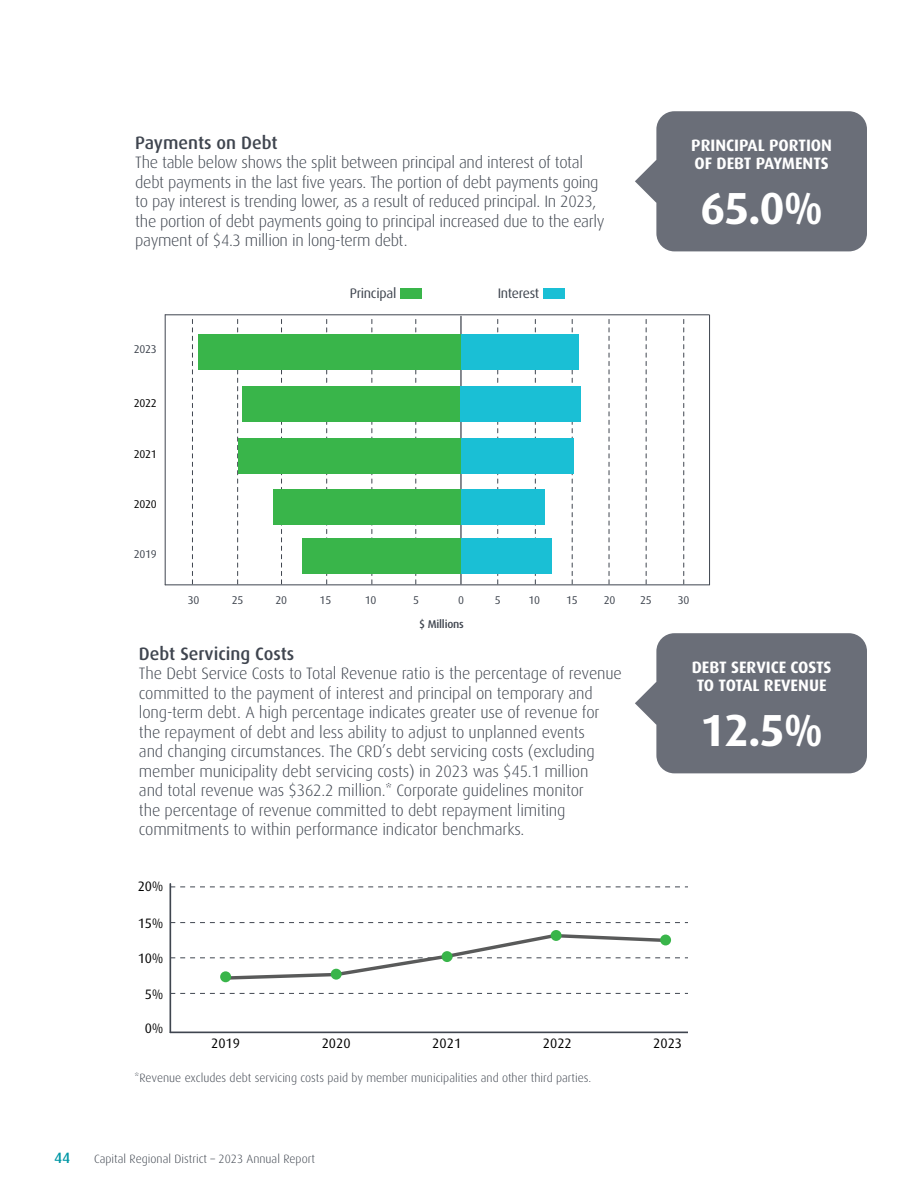
<style>
.page{position:relative;width:918px;height:1188px;background:#fff}
.page>*{position:absolute;margin:0;border:0;box-sizing:border-box;transform-origin:0 0}
.t1{font:700 45px "Dax OT";color:#fff}
.t2{font:500 18px "Dax OT";color:#3f454f}
.t3{font:300 16.5px/19.5px "Dax OT";letter-spacing:-.01em;color:#3f454f}
.t4{font:700 16.5px/18px "Dax OT";color:#fff;text-align:center}
.t5{font:500 15px "Dax OT";color:#0097a5}
.t6{font:13.8px "Dax OT";letter-spacing:-.02em;color:#3f454f}
.t7{font:13.65px "Dax OT";color:#000}
.t8{font:300 12px "Dax OT";color:#3f454f}
.t9{font:11.25px "Dax OT";letter-spacing:-.025em;color:#3f454f}
.t10{font:11.25px "Dax OT";letter-spacing:-.025em;color:#000}
.t11{font:500 11.25px "Dax OT";letter-spacing:-.02em;color:#3f454f}
</style>
<div class="page">
<hr style="left:709px;top:315px;width:1px;height:270px;background:#3f454f">
<hr style="left:165px;top:585px;width:544px;height:1px;background:#3f454f">
<hr style="left:165px;top:315px;width:1px;height:270px;background:#3f454f">
<hr style="left:165px;top:314px;width:544px;height:1px;background:#3f454f">
<svg style="left:192px;top:319px;width:1px;height:265px"></svg>
<svg style="left:237px;top:319px;width:1px;height:265px"></svg>
<svg style="left:281px;top:319px;width:1px;height:265px"></svg>
<svg style="left:326px;top:319px;width:1px;height:265px"></svg>
<svg style="left:372px;top:319px;width:1px;height:265px"></svg>
<svg style="left:415px;top:319px;width:1px;height:265px"></svg>
<hr style="left:460px;top:316px;width:2px;height:268px;background:#3f454f">
<svg style="left:535px;top:319px;width:1px;height:265px"></svg>
<svg style="left:497px;top:319px;width:1px;height:265px"></svg>
<svg style="left:572px;top:319px;width:1px;height:265px"></svg>
<svg style="left:609px;top:319px;width:1px;height:265px"></svg>
<svg style="left:646px;top:319px;width:1px;height:265px"></svg>
<svg style="left:683px;top:319px;width:1px;height:265px"></svg>
<div style="left:199px;top:334px;width:263px;height:36px;background:#39b54a"></div>
<div style="left:461px;top:334px;width:118px;height:36px;background:#1abfd5"></div>
<div style="left:302px;top:538px;width:159px;height:35px;background:#39b54a"></div>
<div style="left:461px;top:538px;width:90px;height:35px;background:#1abfd5"></div>
<div style="left:273px;top:489px;width:188px;height:36px;background:#39b54a"></div>
<div style="left:461px;top:489px;width:83px;height:36px;background:#1abfd5"></div>
<div style="left:238px;top:438px;width:223px;height:35px;background:#39b54a"></div>
<div style="left:461px;top:438px;width:112px;height:35px;background:#1abfd5"></div>
<div style="left:242px;top:387px;width:219px;height:35px;background:#39b54a"></div>
<div style="left:461px;top:387px;width:120px;height:35px;background:#1abfd5"></div>
<div style="left:544px;top:289px;width:21px;height:10px;background:#1abfd5"></div>
<div style="left:401px;top:289px;width:21px;height:10px;background:#39b54a"></div>
<div style="left:656px;top:633px;width:211px;height:140px;background:#6a6e78;border-radius:18px"></div>
<svg style="left:635px;top:682px;width:22px;height:43px"></svg>
<div style="left:656px;top:111px;width:211px;height:140px;background:#6a6e78;border-radius:18px"></div>
<svg style="left:635px;top:160px;width:22px;height:43px"></svg>
<svg style="left:171px;top:922px;width:516px;height:1px"></svg>
<svg style="left:171px;top:886px;width:516px;height:1px"></svg>
<svg style="left:171px;top:993px;width:516px;height:1px"></svg>
<svg style="left:171px;top:932px;width:516px;height:50px"></svg>
<div style="left:220px;top:971px;width:11px;height:11px;background:#39b54a;border-radius:50%"></div>
<div style="left:331px;top:969px;width:11px;height:11px;background:#39b54a;border-radius:50%"></div>
<div style="left:442px;top:951px;width:11px;height:11px;background:#39b54a;border-radius:50%"></div>
<div style="left:551px;top:930px;width:11px;height:11px;background:#39b54a;border-radius:50%"></div>
<div style="left:660px;top:935px;width:11px;height:10px;background:#39b54a;border-radius:50%"></div>
<hr style="left:170px;top:1032px;width:517px;height:1px;background:#3f454f">
<hr style="left:170px;top:884px;width:1px;height:148px;background:#3f454f">
<p class="t2" style="left:135px;top:125px;width:144px">Payments on Debt</p>
<p class="t3" style="left:135px;top:150px;width:471px">The table below shows the split between principal and interest of total debt payments in the last five years. The portion of debt payments going to pay interest is trending lower, as a result of reduced principal. In 2023, the portion of debt payments going to principal increased due to the early payment of $4.3 million in long-term debt.</p>
<p class="t9" style="left:134px;top:338px;width:24px">2023</p>
<p class="t10" style="left:134px;top:393px;width:24px">2022</p>
<p class="t10" style="left:134px;top:443px;width:24px">2021</p>
<p class="t10" style="left:134px;top:493px;width:24px">2020</p>
<p class="t9" style="left:134px;top:544px;width:24px">2019</p>
<p class="t6" style="left:350px;top:280px;width:48px">Principal</p>
<p class="t6" style="left:498px;top:280px;width:43px">Interest</p>
<p class="t4" style="left:691px;top:133px;width:142px;text-align:left">PRINCIPAL PORTION<br>OF DEBT PAYMENTS</p>
<h1 class="t1" style="left:700px;top:166px;width:125px">65.0%</h1>
<p class="t9" style="left:188px;top:590px;width:13px">30</p>
<p class="t9" style="left:232px;top:590px;width:13px">25</p>
<p class="t9" style="left:276px;top:590px;width:13px">20</p>
<p class="t9" style="left:320px;top:590px;width:13px">15</p>
<p class="t9" style="left:365px;top:590px;width:13px">10</p>
<p class="t9" style="left:413px;top:590px;width:7px">5</p>
<p class="t9" style="left:458px;top:590px;width:7px">0</p>
<p class="t9" style="left:495px;top:590px;width:7px">5</p>
<p class="t9" style="left:528px;top:590px;width:13px">10</p>
<p class="t9" style="left:566px;top:590px;width:13px">15</p>
<p class="t9" style="left:604px;top:590px;width:13px">20</p>
<p class="t9" style="left:640px;top:590px;width:13px">25</p>
<p class="t9" style="left:678px;top:590px;width:13px">30</p>
<p class="t11" style="left:419px;top:613px;width:46px">$ Millions</p>
<p class="t2" style="left:139px;top:636px;width:157px">Debt Servicing Costs</p>
<p class="t3" style="left:139px;top:661px;width:485px">The Debt Service Costs to Total Revenue ratio is the percentage of revenue committed to the payment of interest and principal on temporary and long-term debt. A high percentage indicates greater use of revenue for the repayment of debt and less ability to adjust to unplanned events<br>and changing circumstances. The CRD’s debt servicing costs (excluding member municipality debt servicing costs) in 2023 was $45.1 million<br>and total revenue was $362.2 million.* Corporate guidelines monitor<br>the percentage of revenue committed to debt repayment limiting commitments to within performance indicator benchmarks.</p>
<p class="t4" style="left:692px;top:655px;width:141px">DEBT SERVICE COSTS<br>TO TOTAL REVENUE</p>
<h1 class="t1" style="left:700px;top:688px;width:125px">12.5%</h1>
<p class="t7" style="left:138px;top:873px;width:27px">20%</p>
<p class="t7" style="left:138px;top:910px;width:27px">15%</p>
<p class="t7" style="left:138px;top:945px;width:27px">10%</p>
<p class="t7" style="left:145px;top:981px;width:20px">5%</p>
<p class="t7" style="left:145px;top:1015px;width:20px">0%</p>
<p class="t7" style="left:211px;top:1030px;width:30px">2019</p>
<p class="t7" style="left:322px;top:1030px;width:30px">2020</p>
<p class="t7" style="left:432px;top:1030px;width:30px">2021</p>
<p class="t7" style="left:543px;top:1030px;width:30px">2022</p>
<p class="t7" style="left:653px;top:1030px;width:30px">2023</p>
<p class="t8" style="left:135px;top:1066px;width:458px">*Revenue excludes debt servicing costs paid by member municipalities and other third parties.</p>
<p class="t5" style="left:54px;top:1143px;width:18px">44</p>
<p class="t8" style="left:94px;top:1147px;width:222px">Capital Regional District – 2023 Annual Report</p>
</div>
